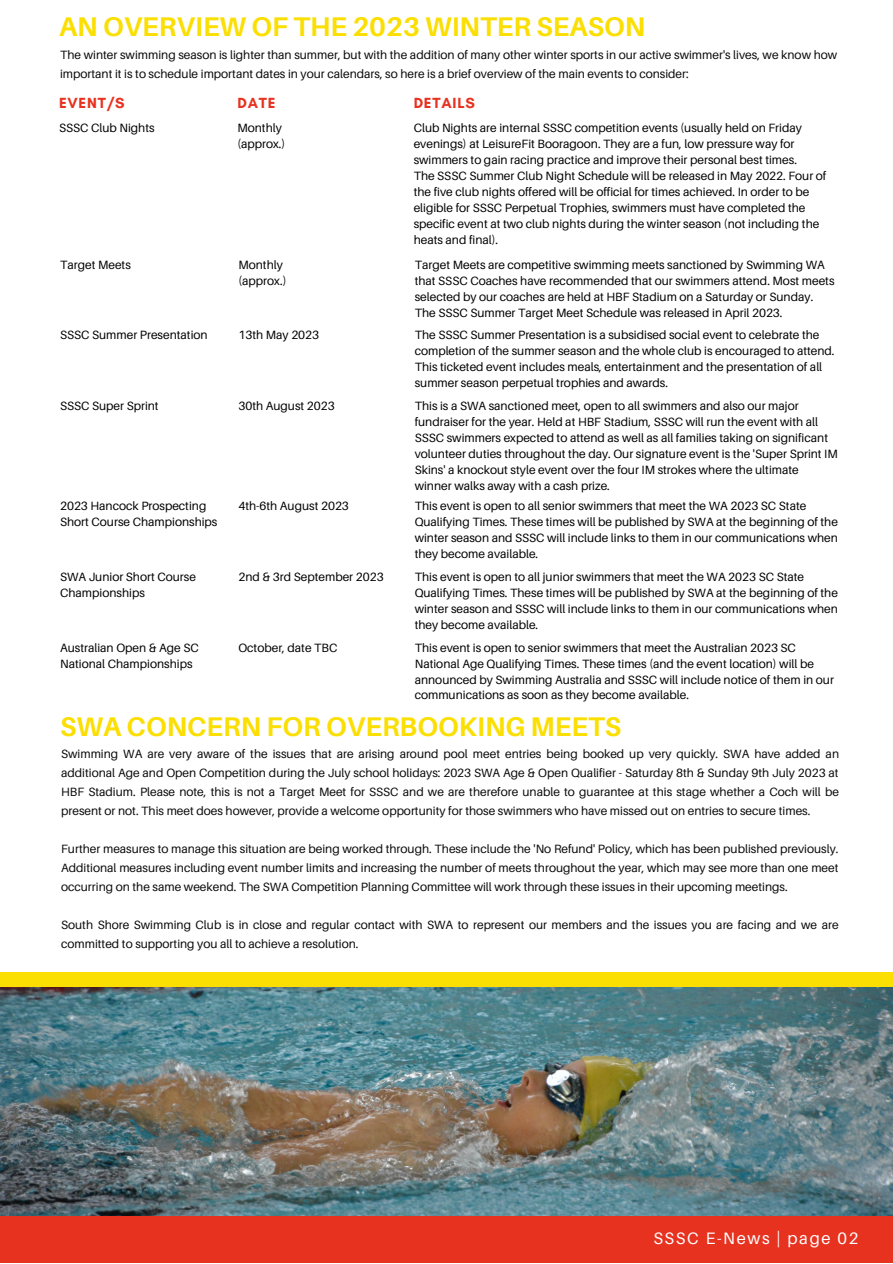
<style>
.page{position:relative;width:893px;height:1264px;background:#fff}
.page>*{position:absolute;margin:0;border:0;box-sizing:border-box;transform-origin:0 0}
.t1{font:700 27px "Aileron";color:#fbde02}
.t2{font:16.5px "Aileron";letter-spacing:.1em;color:#fff}
.t3{font:700 15px "Glacial Indifference";letter-spacing:.05em;color:#e73220}
.t4{font:12px/16px "Aileron";color:#000}
.t5{font:12px/19px "Aileron";color:#0a090a}
</style>
<div class="page">
<img style="left:0;top:986px;width:892px;height:230px">
<div style="left:0;top:1216px;width:892px;height:46px;background:#e73220"></div>
<div style="left:0;top:972px;width:892px;height:14px;background:#fbde02"></div>
<h1 class="t1" style="left:59px;top:10px;width:587px">AN OVERVIEW OF THE 2023 WINTER SEASON</h1>
<p class="t5" style="left:60px;top:45px;width:778px">The winter swimming season is lighter than summer, but with the addition of many other winter sports in our active swimmer's lives, we know how important it is to schedule important dates in your calendars, so here is a brief overview of the main events to consider:</p>
<p class="t3" style="left:59px;top:94px;width:67px">EVENT/S</p>
<p class="t4" style="left:59px;top:119px;width:97px">SSSC Club Nights</p>
<p class="t3" style="left:237px;top:94px;width:40px">DATE</p>
<p class="t4" style="left:237px;top:119px;width:49px">Monthly (approx.)</p>
<p class="t3" style="left:413px;top:94px;width:63px">DETAILS</p>
<p class="t4" style="left:413px;top:119px;width:414px">Club Nights are internal SSSC competition events (usually held on Friday evenings) at LeisureFit Booragoon. They are a fun, low pressure way for swimmers to gain racing practice and improve their personal best times.<br>The SSSC Summer Club Night Schedule will be released in May 2022. Four of the five club nights offered will be official for times achieved. In order to be eligible for SSSC Perpetual Trophies, swimmers must have completed the specific event at two club nights during the winter season (not including the heats and final).</p>
<p class="t4" style="left:60px;top:256px;width:72px">Target Meets</p>
<p class="t4" style="left:238px;top:256px;width:49px">Monthly (approx.)</p>
<p class="t4" style="left:414px;top:256px;width:421px">Target Meets are competitive swimming meets sanctioned by Swimming WA that SSSC Coaches have recommended that our swimmers attend. Most meets selected by our coaches are held at HBF Stadium on a Saturday or Sunday.<br>The SSSC Summer Target Meet Schedule was released in April 2023.</p>
<p class="t4" style="left:60px;top:327px;width:149px">SSSC Summer Presentation</p>
<p class="t4" style="left:238px;top:327px;width:82px">13th May 2023</p>
<p class="t4" style="left:414px;top:327px;width:421px">The SSSC Summer Presentation is a subsidised social event to celebrate the completion of the summer season and the whole club is encouraged to attend.<br>This ticketed event includes meals, entertainment and the presentation of all summer season perpetual trophies and awards.</p>
<p class="t4" style="left:60px;top:397px;width:100px">SSSC Super Sprint</p>
<p class="t4" style="left:238px;top:397px;width:98px">30th August 2023</p>
<p class="t4" style="left:414px;top:397px;width:424px">This is a SWA sanctioned meet, open to all swimmers and also our major fundraiser for the year. Held at HBF Stadium, SSSC will run the event with all SSSC swimmers expected to attend as well as all families taking on significant volunteer duties throughout the day. Our signature event is the 'Super Sprint IM Skins' a knockout style event over the four IM strokes where the ultimate winner walks away with a cash prize.</p>
<p class="t4" style="left:60px;top:497px;width:159px">2023 Hancock Prospecting<br>Short Course Championships</p>
<p class="t4" style="left:238px;top:497px;width:112px">4th-6th August 2023</p>
<p class="t4" style="left:414px;top:497px;width:424px">This event is open to all senior swimmers that meet the WA 2023 SC State Qualifying Times. These times will be published by SWA at the beginning of the winter season and SSSC will include links to them in our communications when they become available.</p>
<p class="t4" style="left:60px;top:569px;width:137px">SWA Junior Short Course<br>Championships</p>
<p class="t4" style="left:238px;top:569px;width:147px">2nd &amp; 3rd September 2023</p>
<p class="t4" style="left:414px;top:569px;width:424px">This event is open to all junior swimmers that meet the WA 2023 SC State Qualifying Times. These times will be published by SWA at the beginning of the winter season and SSSC will include links to them in our communications when they become available.</p>
<p class="t4" style="left:60px;top:639px;width:140px">Australian Open &amp; Age SC<br>National Championships</p>
<p class="t4" style="left:238px;top:639px;width:100px">October, date TBC</p>
<p class="t4" style="left:414px;top:639px;width:421px">This event is open to senior swimmers that meet the Australian 2023 SC National Age Qualifying Times. These times (and the event location) will be announced by Swimming Australia and SSSC will include notice of them in our communications as soon as they become available.</p>
<h1 class="t1" style="left:60px;top:709px;width:562px">SWA CONCERN FOR OVERBOOKING MEETS</h1>
<p class="t5" style="left:61px;top:744px;width:779px;text-align:justify">Swimming WA are very aware of the issues that are arising around pool meet entries being booked up very quickly. SWA have added an additional Age and Open Competition during the July school holidays: 2023 SWA Age &amp; Open Qualifier - Saturday 8th &amp; Sunday 9th July 2023 at HBF Stadium. Please note, this is not a Target Meet for SSSC and we are therefore unable to guarantee at this stage whether a Coch will be present or not. This meet does however, provide a welcome opportunity for those swimmers who have missed out on entries to secure times.</p>
<p class="t5" style="left:61px;top:839px;width:778px;text-align:justify">Further measures to manage this situation are being worked through. These include the 'No Refund' Policy, which has been published previously.<br>Additional measures including event number limits and increasing the number of meets throughout the year, which may see more than one meet occurring on the same weekend. The SWA Competition Planning Committee will work through these issues in their upcoming meetings.</p>
<p class="t5" style="left:61px;top:915px;width:778px">South Shore Swimming Club is in close and regular contact with SWA to represent our members and the issues you are facing and we are committed to supporting you all to achieve a resolution.</p>
<h2 class="t2" style="left:653px;top:1227px;width:206px">SSSC E-News | page 02</h2>
</div>
